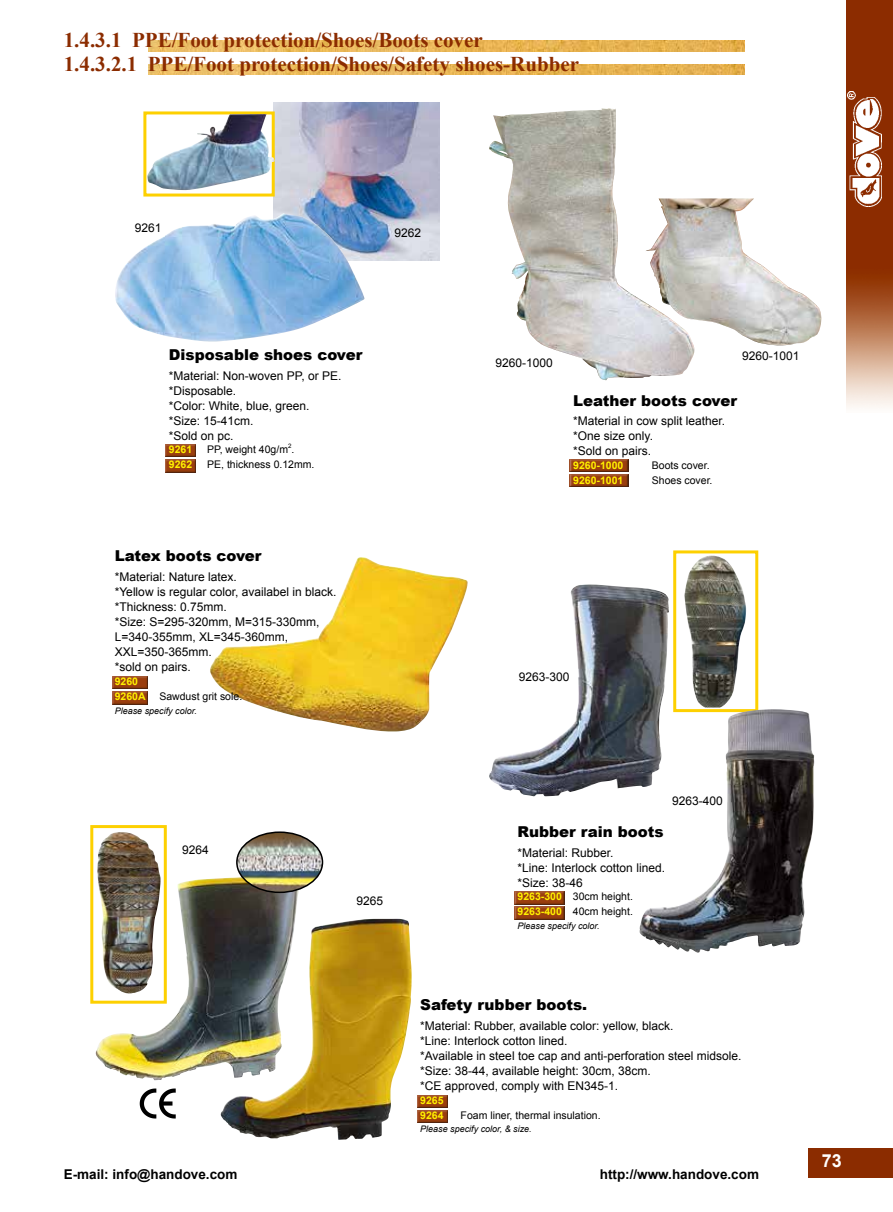
<style>
.page{position:relative;width:893px;height:1212px;background:#fff}
.page>*{position:absolute;margin:0;border:0;box-sizing:border-box;transform-origin:0 0}
.t1{font:700 21px/24px "Times New Roman";color:#8b2c00}
.t2{font:700 18px "Arial";color:#fff}
.t3{font:900 15px "Arial";color:#000}
.t4{font:700 13.5px "Arial";color:#000}
.t5{font:12px/15px "Arial";color:#000}
.t6{font:10.5px/15px "Arial";color:#000}
.t7{font:700 10.5px/15px "Arial";color:#fff100}
.t8{font:italic 9px "Arial";color:#000}
.t9{font:6.15px "Arial";color:#000}
.s1{font-weight:700;color:#fff100}
</style>
<div class="page">
<div style="left:808px;top:1148px;width:85px;height:30px;background:#8b2c00"></div>
<img style="left:846px;top:0;width:47px;height:408px">
<img style="left:847px;top:91px;width:34px;height:115px">
<img style="left:95px;top:877px;width:204px;height:203px">
<img style="left:149px;top:64px;width:595px;height:11px">
<img style="left:149px;top:40px;width:595px;height:11px">
<img style="left:570px;top:459px;width:58px;height:13px">
<img style="left:570px;top:474px;width:58px;height:13px">
<img style="left:166px;top:459px;width:29px;height:13px">
<img style="left:166px;top:444px;width:29px;height:13px">
<img style="left:210px;top:557px;width:258px;height:174px">
<img style="left:273px;top:103px;width:166px;height:157px">
<img style="left:115px;top:213px;width:250px;height:128px">
<div style="left:143px;top:111px;width:132px;height:85px;background:#fff;border:3px solid #fdd000"></div>
<img style="left:147px;top:114px;width:128px;height:76px">
<img style="left:489px;top:108px;width:206px;height:272px">
<img style="left:645px;top:198px;width:177px;height:148px">
<img style="left:515px;top:906px;width:49px;height:13px">
<img style="left:515px;top:891px;width:49px;height:13px">
<img style="left:489px;top:584px;width:180px;height:212px">
<div style="left:673px;top:550px;width:85px;height:162px;border:3px solid #fdd000"></div>
<img style="left:639px;top:709px;width:174px;height:244px">
<img style="left:417px;top:1110px;width:30px;height:13px">
<img style="left:417px;top:1095px;width:30px;height:13px">
<img style="left:97px;top:832px;width:64px;height:161px">
<div style="left:90px;top:825px;width:77px;height:178px;border:3px solid #fdd000"></div>
<img style="left:237px;top:834px;width:85px;height:58px">
<div style="left:236px;top:831px;width:87px;height:62px;border:2px solid #000;border-radius:50%"></div>
<img style="left:220px;top:919px;width:192px;height:221px">
<svg style="left:140px;top:1088px;width:36px;height:30px"></svg>
<img style="left:112px;top:691px;width:36px;height:13px">
<img style="left:112px;top:676px;width:36px;height:13px">
<img style="left:684px;top:555px;width:62px;height:152px">
<h1 class="t1" style="left:64px;top:28px;width:517px">1.4.3.1 PPE/Foot protection/Shoes/Boots cover<br>1.4.3.2.1 PPE/Foot protection/Shoes/Safety shoes-Rubber</h1>
<p class="t5" style="left:135px;top:221px;width:28px">9261</p>
<p class="t5" style="left:394px;top:225px;width:28px">9262</p>
<p class="t3" style="left:169px;top:343px;width:195px">Disposable shoes cover</p>
<p class="t5" style="left:169px;top:368px;width:174px">*Material: Non-woven PP, or PE. *Disposable.<br>*Color: White, blue, green. *Size: 15-41cm.<br>*Sold on pc.</p>
<p class="t7" style="left:169px;top:442px;width:25px">9261</p>
<p class="t6" style="left:207px;top:442px;width:89px">PP, weight 40g/m .</p>
<p class="t9" style="left:288px;top:442px;width:5px">2</p>
<p class="t7" style="left:169px;top:457px;width:25px">9262</p>
<p class="t6" style="left:207px;top:457px;width:109px">PE, thickness 0.12mm.</p>
<p class="t3" style="left:115px;top:545px;width:148px">Latex boots cover</p>
<p class="t5" style="left:115px;top:570px;width:223px">*Material: Nature latex.<br>*Yellow is regular color, availabel in black. *Thickness: 0.75mm.<br>*Size: S=295-320mm, M=315-330mm,<br>L=340-355mm, XL=345-360mm,<br>XXL=350-365mm.<br>*sold on pairs.</p>
<p class="t7" style="left:115px;top:674px;width:32px">9260<br>9260A</p>
<p class="t6" style="left:159px;top:689px;width:84px">Sawdust grit sole.</p>
<p class="t8" style="left:115px;top:705px;width:84px">Please specify color.</p>
<p class="t5" style="left:495px;top:355px;width:59px">9260-1000</p>
<p class="t5" style="left:742px;top:349px;width:59px">9260-1001</p>
<p class="t3" style="left:573px;top:389px;width:165px">Leather boots cover</p>
<p class="t5" style="left:573px;top:414px;width:154px">*Material in cow split leather. *One size only.<br>*Sold on pairs.</p>
<p class="t7" style="left:573px;top:458px;width:52px">9260-1000</p>
<p class="t6" style="left:652px;top:458px;width:59px">Boots cover.</p>
<p class="t7" style="left:573px;top:473px;width:52px">9260-1001</p>
<p class="t6" style="left:652px;top:473px;width:62px">Shoes cover.</p>
<p class="t5" style="left:519px;top:669px;width:52px">9263-300</p>
<p class="t5" style="left:182px;top:843px;width:28px">9264</p>
<p class="t5" style="left:357px;top:894px;width:28px">9265</p>
<p class="t3" style="left:518px;top:820px;width:147px">Rubber rain boots</p>
<p class="t5" style="left:518px;top:845px;width:149px">*Material: Rubber.<br>*Line: Interlock cotton lined. *Size: 38-46</p>
<p class="t6" style="left:518px;top:889px;width:117px"><span class="s1">9263-300</span> 30cm height.<br><span class="s1">9263-400</span> 40cm height.</p>
<p class="t8" style="left:518px;top:920px;width:84px">Please specify color.</p>
<p class="t5" style="left:672px;top:794px;width:52px">9263-400</p>
<p class="t3" style="left:420px;top:994px;width:169px">Safety rubber boots.</p>
<p class="t5" style="left:420px;top:1018px;width:323px">*Material: Rubber, available color: yellow, black.<br>*Line: Interlock cotton lined.<br>*Available in steel toe cap and anti-perforation steel midsole. *Size: 38-44, available height: 30cm, 38cm.<br>*CE approved, comply with EN345-1.</p>
<p class="t7" style="left:420px;top:1093px;width:25px">9265<br>9264</p>
<p class="t6" style="left:461px;top:1107px;width:142px">Foam liner, thermal insulation.</p>
<p class="t8" style="left:420px;top:1123px;width:113px">Please specify color, &amp; size.</p>
<p class="t4" style="left:64px;top:1165px;width:175px">E-mail: info@handove.com</p>
<p class="t4" style="left:600px;top:1165px;width:161px">http://www.handove.com</p>
<h2 class="t2" style="left:822px;top:1149px;width:22px">73</h2>
</div>
